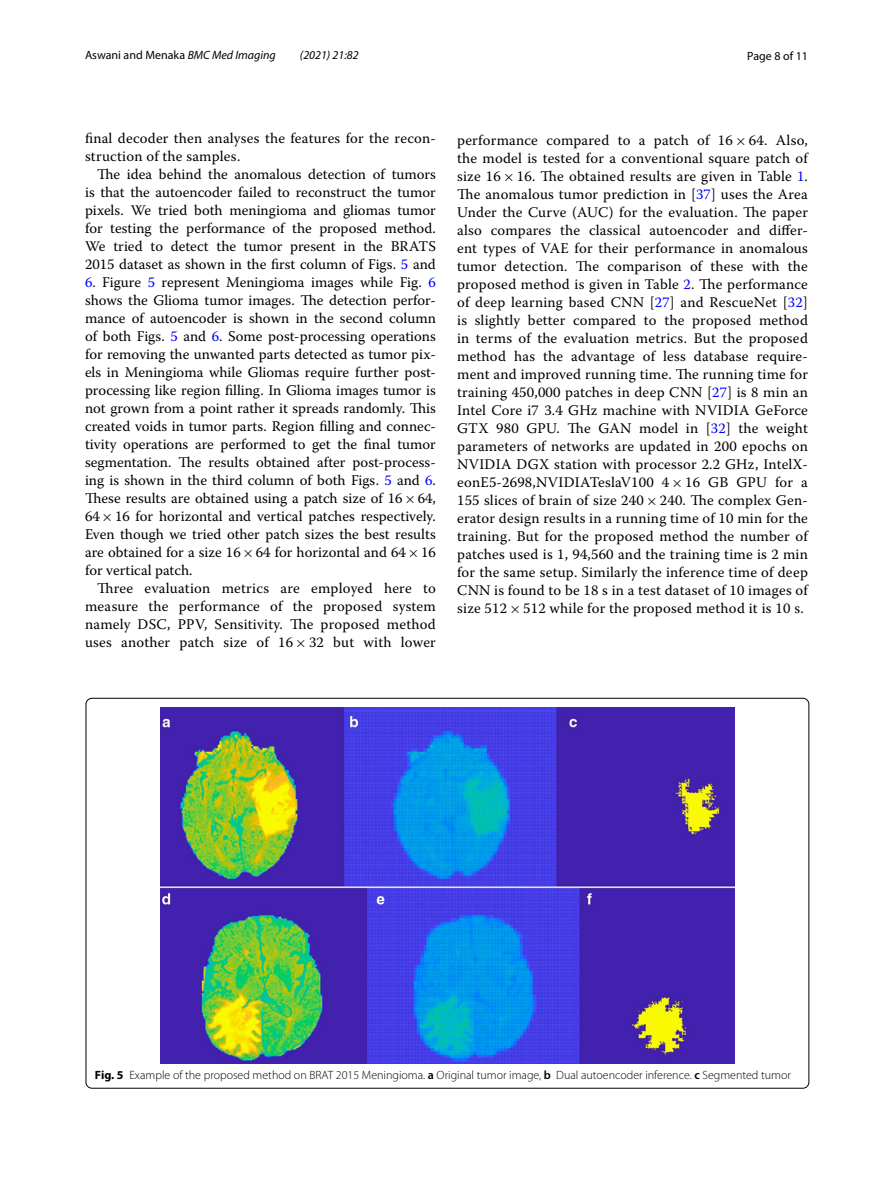
<style>
.page{position:relative;width:893px;height:1187px;background:#fff}
.page>*{position:absolute;margin:0;border:0;box-sizing:border-box;transform-origin:0 0}
.t1{font:14.7px/18px "Warnock Pro";letter-spacing:.015em;color:#000;text-align:justify}
.t2{font:300 12px "Myriad Pro";color:#000}
.t3{font:12px "Myriad Pro";color:#000}
.t4{font:italic 12px "Myriad Pro";color:#000}
.s1{font-style:italic}
.s2{color:#00f}
.s3{font-family:"MTSY"}
.s4{font-weight:700}
.s5{font-weight:600}
</style>
<div class="page">
<img style="left:160px;top:707px;width:574px;height:356px">
<p class="t3" style="left:85px;top:48px;width:192px">Aswani and Menaka <span class="s1">BMC Med Imaging</span></p>
<p class="t4" style="left:300px;top:48px;width:60px">(2021) 21:82</p>
<p class="t3" style="left:747px;top:48px;width:62px">Page 8 of 11</p>
<p class="t1" style="left:85px;top:128px;width:352px">final decoder then analyses the features for the recon&shy;struction of the samples.</p>
<p class="t1" style="left:85px;top:164px;width:352px;text-indent:12px">The idea behind the anomalous detection of tumors is that the autoencoder failed to reconstruct the tumor pixels. We tried both meningioma and gliomas tumor for testing the performance of the proposed method.<br>We tried to detect the tumor present in the BRATS 2015 dataset as shown in the first column of Figs. <span class="s2">5</span> and</p>
<p class="t1" style="left:85px;top:272px;width:352px"><span class="s2">6</span>. Figure <span class="s2">5</span> represent Meningioma images while Fig. <span class="s2">6 </span>shows the Glioma tumor images. The detection perfor&shy;mance of autoencoder is shown in the second column of both Figs. <span class="s2">5</span> and <span class="s2">6</span>. Some post-processing operations for removing the unwanted parts detected as tumor pix&shy;els in Meningioma while Gliomas require further post&shy;processing like region filling. In Glioma images tumor is not grown from a point rather it spreads randomly. This created voids in tumor parts. Region filling and connec&shy;tivity operations are performed to get the final tumor segmentation. The results obtained after post-process&shy;ing is shown in the third column of both Figs. <span class="s2">5</span> and <span class="s2">6</span>.<br>These results are obtained using a patch size of 16<span class="s3">×</span>64, 64<span class="s3">×</span>16 for horizontal and vertical patches respectively.<br>Even though we tried other patch sizes the best results are obtained for a size 16<span class="s3">×</span>64 for horizontal and 64<span class="s3">×</span>16 for vertical patch.</p>
<p class="t1" style="left:85px;top:578px;width:352px;text-indent:12px">Three evaluation metrics are employed here to measure the performance of the proposed system namely DSC, PPV, Sensitivity. The proposed method uses another patch size of 16<span class="s3">×</span>32 but with lower</p>
<p class="t1" style="left:457px;top:130px;width:352px">performance compared to a patch of 16<span class="s3">×</span>64. Also, the model is tested for a conventional square patch of size 16<span class="s3">×</span>16. The obtained results are given in Table <span class="s2">1</span>.<br>The anomalous tumor prediction in [<span class="s2">37</span>] uses the Area Under the Curve (AUC) for the evaluation. The paper also compares the classical autoencoder and differ&shy;ent types of VAE for their performance in anomalous tumor detection. The comparison of these with the proposed method is given in Table <span class="s2">2</span>. The performance of deep learning based CNN [<span class="s2">27</span>] and RescueNet [<span class="s2">32</span>] is slightly better compared to the proposed method in terms of the evaluation metrics. But the proposed method has the advantage of less database require&shy;ment and improved running time. The running time for training 450,000 patches in deep CNN [<span class="s2">27</span>] is 8 min an Intel Core i7 3.4 GHz machine with NVIDIA GeForce GTX 980 GPU. The GAN model in [<span class="s2">32</span>] the weight parameters of networks are updated in 200 epochs on NVIDIA DGX station with processor 2.2 GHz, IntelX&shy;eonE5-2698,NVIDIATeslaV100 4<span class="s3">×</span>16 GB GPU for a 155 slices of brain of size 240<span class="s3">×</span>240. The complex Gen&shy;erator design results in a running time of 10 min for the training. But for the proposed method the number of patches used is 1, 94,560 and the training time is 2 min for the same setup. Similarly the inference time of deep CNN is found to be 18 s in a test dataset of 10 images of size 512<span class="s3">×</span>512 while for the proposed method it is 10 s.</p>
<p class="t2" style="left:95px;top:1067px;width:697px"><span class="s4">Fig. 5</span> Example of the proposed method on BRAT 2015 Meningioma. <span class="s5">a</span> Original tumor image, <span class="s5">b</span> Dual autoencoder inference. <span class="s5">c</span> Segmented tumor</p>
</div>
